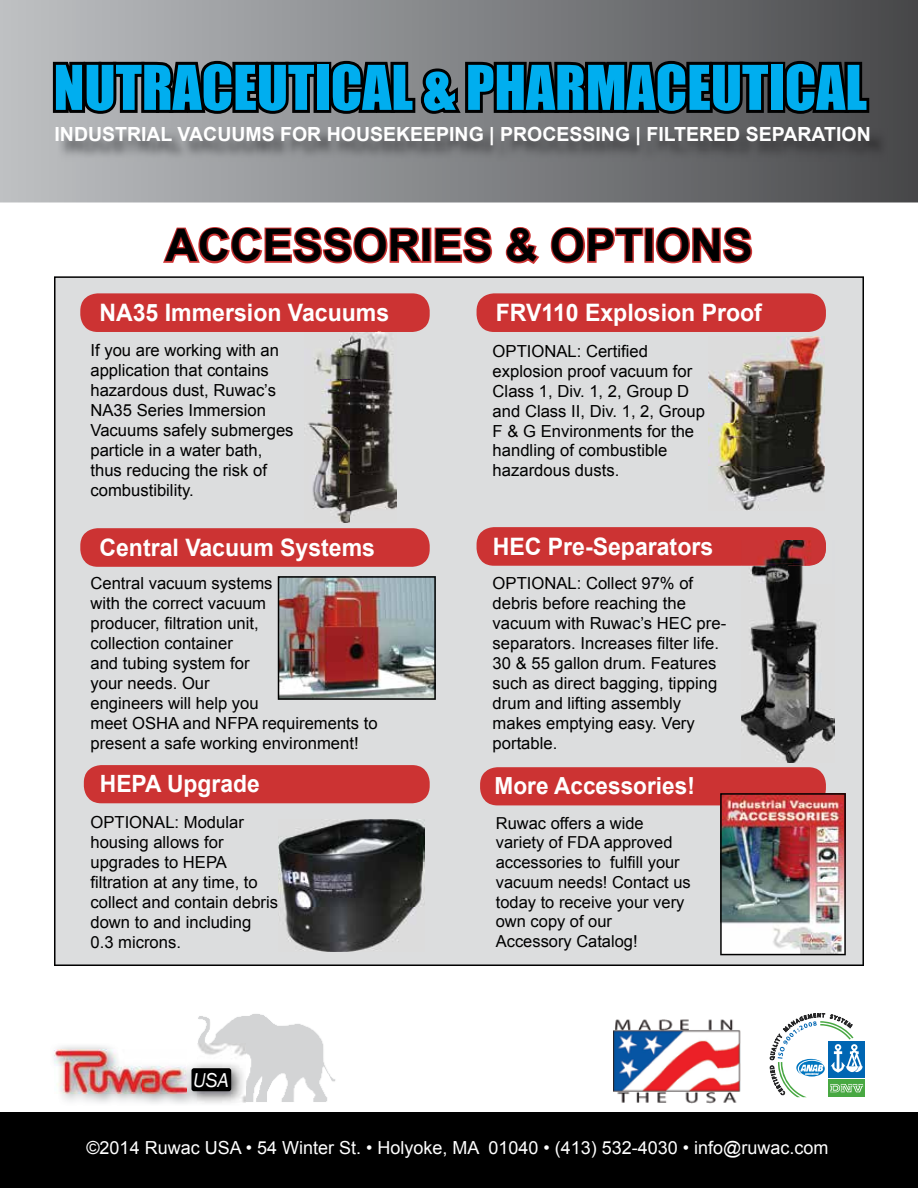
<style>
.page{position:relative;width:918px;height:1188px;background:#fff}
.page>*{position:absolute;margin:0;border:0;box-sizing:border-box;transform-origin:0 0}
.t1{font:57px "Impact";color:#00aeef}
.t2{font:700 45px "Arial";color:#000}
.t3{font:700 24px "Arial";color:#fff;scale:.96 1}
.t4{font:700 23.85px "Arial";color:#fff;scale:.96 1}
.t5{font:700 23.55px "Arial";color:#fff;scale:.96 1}
.t6{font:italic 20.55px "Franklin Gothic";color:#fff}
.t7{font:700 19.5px "Arial";color:#fff}
.t8{font:18px "Arial";color:#fff}
.t9{font:16.65px/20px "Arial";color:#000}
.t10{font:16.5px/19.8px "Arial";color:#000}
.t11{font:2.55px "Impact";color:#fff}
</style>
<div class="page">
<div style="left:54px;top:276px;width:810px;height:690px;background:#dcddde"></div>
<svg style="left:0;top:0;width:918px;height:202px;background:#848688"></svg>
<div style="left:0;top:1112px;width:918px;height:76px;background:#000"></div>
<svg style="left:163px;top:227px;width:262px;height:37px"></svg>
<div style="left:422px;top:228px;width:9px;height:35px;border:3px solid #c33"></div>
<svg style="left:434px;top:227px;width:59px;height:37px"></svg>
<svg style="left:505px;top:227px;width:35px;height:37px"></svg>
<svg style="left:550px;top:227px;width:95px;height:37px"></svg>
<div style="left:644px;top:228px;width:10px;height:35px;border:3px solid #c33"></div>
<svg style="left:655px;top:227px;width:98px;height:37px"></svg>
<div style="left:477px;top:293px;width:349px;height:39px;background:#c33"></div>
<div style="left:80px;top:293px;width:350px;height:39px;background:#c33"></div>
<svg style="left:80px;top:528px;width:350px;height:39px;background:#cc3838"></svg>
<div style="left:477px;top:527px;width:349px;height:39px;background:#c33"></div>
<div style="left:84px;top:765px;width:346px;height:38px;background:#c33"></div>
<img style="left:741px;top:566px;width:47px;height:197px">
<img style="left:788px;top:540px;width:47px;height:223px">
<img style="left:741px;top:540px;width:85px;height:26px">
<img style="left:279px;top:819px;width:145px;height:132px">
<img style="left:278px;top:576px;width:158px;height:124px">
<img style="left:480px;top:767px;width:366px;height:188px">
<svg style="left:50px;top:0;width:822px;height:130px;background:#606163"></svg>
<img style="left:58px;top:129px;width:830px;height:33px">
<img style="left:305px;top:332px;width:91px;height:191px">
<img style="left:708px;top:336px;width:117px;height:174px">
<img style="left:198px;top:1014px;width:138px;height:89px">
<img style="left:614px;top:1019px;width:127px;height:85px">
<div style="left:828px;top:1041px;width:37px;height:36px;background:#0066b3"></div>
<div style="left:828px;top:1079px;width:37px;height:18px;background:#48a842"></div>
<img style="left:54px;top:1046px;width:143px;height:58px">
<img style="left:197px;top:1043px;width:48px;height:60px">
<div style="left:191px;top:1068px;width:40px;height:23px;background:#000;border-radius:2px"></div>
<img style="left:55px;top:1049px;width:132px;height:44px">
<svg style="left:770px;top:1013px;width:94px;height:84px"></svg>
<h1 class="t1" style="left:54px;top:43px;width:815px">NUTRACEUTICAL &amp; PHARMACEUTICAL</h1>
<p class="t7" style="left:55px;top:121px;width:818px">INDUSTRIAL VACUUMS FOR HOUSEKEEPING | PROCESSING | FILTERED SEPARATION</p>
<h2 class="t2" style="left:165px;top:215px;width:589px">ACCESSORIES &amp; OPTIONS</h2>
<h3 class="t3" style="left:99px;top:297px;width:303px">NA35 Immersion Vacuums</h3>
<h3 class="t3" style="left:496px;top:297px;width:279px">FRV110 Explosion Proof</h3>
<p class="t9" style="left:90px;top:341px;width:205px">If you are working with an application that contains hazardous dust, Ruwac’s<br>NA35 Series Immersion<br>Vacuums safely submerges particle in a water bath, thus reducing the risk of combustibility.</p>
<h3 class="t3" style="left:99px;top:531px;width:289px">Central Vacuum Systems</h3>
<p class="t9" style="left:493px;top:574px;width:235px">OPTIONAL: Collect 97% of debris before reaching the vacuum with Ruwac’s HEC pre&shy;separators. Increases filter life.<br>30 &amp; 55 gallon drum. Features such as direct bagging, tipping drum and lifting assembly makes emptying easy. Very portable.</p>
<p class="t9" style="left:493px;top:341px;width:214px">OPTIONAL: Certified explosion proof vacuum for<br>Class 1, Div. 1, 2, Group D and Class II, Div. 1, 2, Group<br>F &amp; G Environments for the handling of combustible hazardous dusts.</p>
<h3 class="t3" style="left:493px;top:530px;width:231px">HEC Pre-Separators</h3>
<p class="t9" style="left:90px;top:573px;width:289px">Central vacuum systems<br>with the correct vacuum<br>producer, filtration unit,<br>collection container<br>and tubing system for<br>your needs. Our<br>engineers will help you<br>meet OSHA and NFPA requirements to present a safe working environment!</p>
<h3 class="t4" style="left:100px;top:768px;width:168px">HEPA Upgrade</h3>
<h3 class="t5" style="left:495px;top:770px;width:210px">More Accessories!</h3>
<p class="t9" style="left:90px;top:813px;width:189px">OPTIONAL: Modular housing allows for upgrades to HEPA filtration at any time, to collect and contain debris down to and including<br>0.3 microns.</p>
<p class="t6" style="left:193px;top:1067px;width:38px">USA</p>
<p class="t10" style="left:496px;top:813px;width:196px">Ruwac offers a wide variety of FDA approved accessories to fulfill your vacuum needs! Contact us today to receive your very own copy of our<br>Accessory Catalog!</p>
<p class="t11" style="left:805px;top:1072px;width:14px">ACCREDITED</p>
<p class="t8" style="left:86px;top:1136px;width:744px">©2014 Ruwac USA • 54 Winter St. • Holyoke, MA 01040 • (413) 532-4030 • info@ruwac.com</p>
</div>
